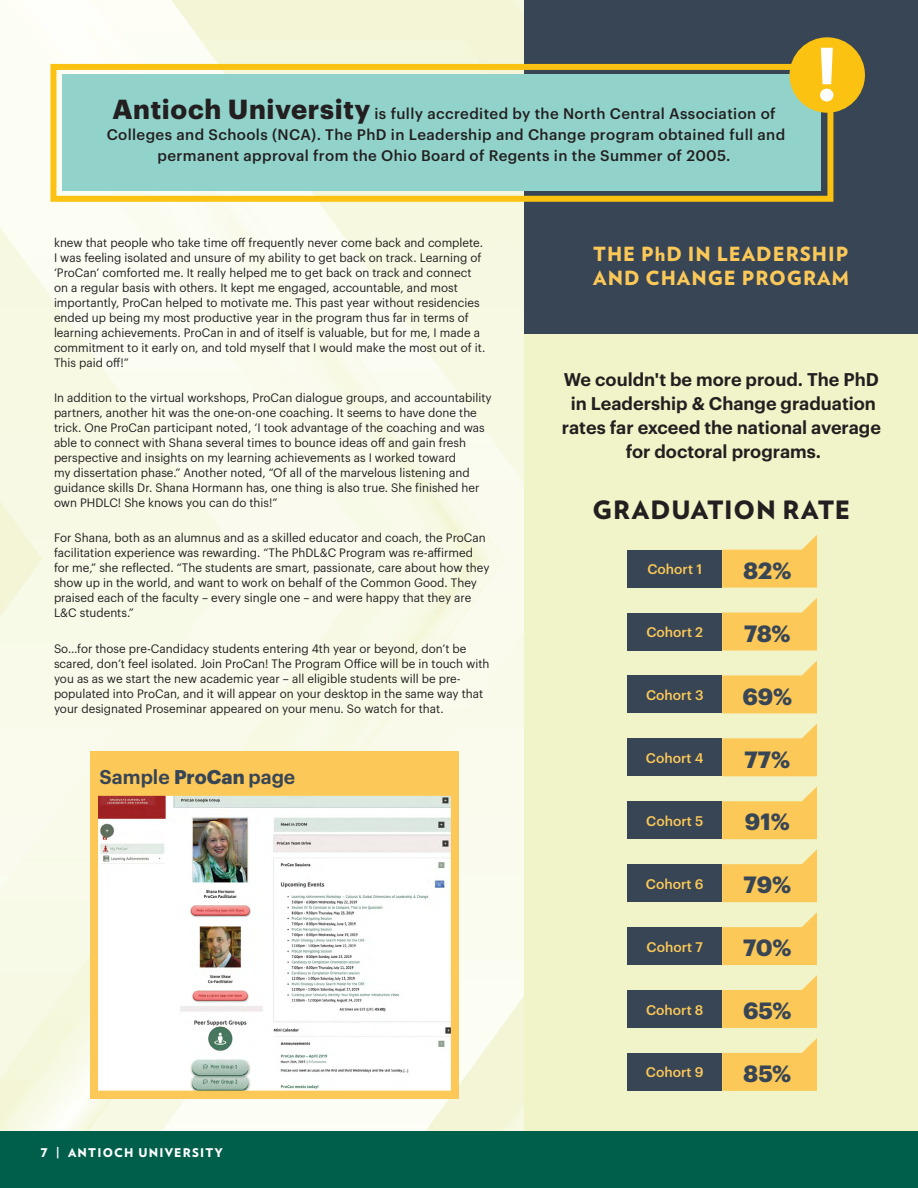
<style>
.page{position:relative;width:918px;height:1188px;background:#fff}
.page>*{position:absolute;margin:0;border:0;box-sizing:border-box;transform-origin:0 0}
.t1{font:600 74.25px "Graphik";color:#fff}
.t2{font:900 25.2px "Verlag";letter-spacing:.03em;color:#231f20}
.t3{font:700 23.1px "Graphik";letter-spacing:-.005em;color:#384554}
.t4{font:900 19.5px/24px "Verlag";letter-spacing:.05em;color:#fcc959}
.t5{font:600 19.5px "Graphik";color:#384554}
.t6{font:600 18px/24px "Graphik";color:#231f20;text-align:center}
.t7{font:500 15px/21px "Graphik";letter-spacing:.025em;color:#231f20;text-align:center}
.t8{font:500 13.65px "Graphik";color:#fcc959}
.t9{font:12px/15px "Graphik";color:#231f20}
.t10{font:900 12px "Verlag";letter-spacing:.1em;color:#fff}
.s1{font-weight:700;font-size:27px}
.s2{font-weight:700}
</style>
<div class="page">
<div style="left:0;top:1131px;width:918px;height:57px;background:#005f4a"></div>
<img style="left:0;top:0;width:525px;height:1131px">
<div style="left:525px;top:202px;width:393px;height:929px;background:#f1f3c8"></div>
<div style="left:525px;top:0;width:393px;height:334px;background:#384554"></div>
<svg style="left:722px;top:535px;width:95px;height:53px"></svg>
<div style="left:627px;top:550px;width:95px;height:38px;background:#384554"></div>
<svg style="left:722px;top:598px;width:95px;height:53px"></svg>
<div style="left:627px;top:613px;width:95px;height:38px;background:#384554"></div>
<svg style="left:722px;top:661px;width:95px;height:52px"></svg>
<div style="left:627px;top:675px;width:95px;height:38px;background:#384554"></div>
<svg style="left:722px;top:724px;width:95px;height:52px"></svg>
<div style="left:627px;top:738px;width:95px;height:38px;background:#384554"></div>
<svg style="left:722px;top:786px;width:95px;height:53px"></svg>
<div style="left:627px;top:801px;width:95px;height:38px;background:#384554"></div>
<svg style="left:722px;top:849px;width:95px;height:53px"></svg>
<div style="left:627px;top:864px;width:95px;height:38px;background:#384554"></div>
<svg style="left:722px;top:912px;width:95px;height:53px"></svg>
<div style="left:627px;top:927px;width:95px;height:38px;background:#384554"></div>
<svg style="left:722px;top:975px;width:95px;height:53px"></svg>
<div style="left:627px;top:990px;width:95px;height:38px;background:#384554"></div>
<svg style="left:722px;top:1038px;width:95px;height:53px"></svg>
<div style="left:627px;top:1053px;width:95px;height:38px;background:#384554"></div>
<div style="left:90px;top:751px;width:369px;height:348px;background:#fcc959"></div>
<img style="left:100px;top:797px;width:349px;height:292px">
<div style="left:91px;top:788px;width:367px;height:310px;border:8px solid #fcc959"></div>
<div style="left:50px;top:64px;width:783px;height:138px;border:6px solid #fcc212"></div>
<div style="left:63px;top:75px;width:758px;height:116px;background:#91d3ca"></div>
<div style="left:790px;top:37px;width:75px;height:76px;background:#fcc212;border-radius:50%"></div>
<p class="t7" style="left:107px;top:101px;width:680px"><span class="s1">Antioch University</span> is fully accredited by the North Central Association of<br>Colleges and Schools (NCA). The PhD in Leadership and Change program obtained full and permanent approval from the Ohio Board of Regents in the Summer of 2005.</p>
<h1 class="t1" style="left:815px;top:17px;width:25px">!</h1>
<p class="t9" style="left:54px;top:234px;width:433px">knew that people who take time off frequently never come back and complete.<br>I was feeling isolated and unsure of my ability to get back on track. Learning of ‘ProCan’ comforted me. It really helped me to get back on track and connect on a regular basis with others. It kept me engaged, accountable, and most importantly, ProCan helped to motivate me. This past year without residencies ended up being my most productive year in the program thus far in terms of learning achievements. ProCan in and of itself is valuable, but for me, I made a commitment to it early on, and told myself that I would make the most out of it.<br>This paid off!”</p>
<p class="t9" style="left:54px;top:389px;width:439px">In addition to the virtual workshops, ProCan dialogue groups, and accountability partners, another hit was the one-on-one coaching. It seems to have done the trick. One ProCan participant noted, ‘I took advantage of the coaching and was able to connect with Shana several times to bounce ideas off and gain fresh perspective and insights on my learning achievements as I worked toward<br>my dissertation phase.” Another noted, “Of all of the marvelous listening and guidance skills Dr. Shana Hormann has, one thing is also true. She finished her own PHDLC! She knows you can do this!”</p>
<p class="t9" style="left:54px;top:530px;width:437px">For Shana, both as an alumnus and as a skilled educator and coach, the ProCan facilitation experience was rewarding. “The PhDL&amp;C Program was re-affirmed for me,” she reflected. “The students are smart, passionate, care about how they show up in the world, and want to work on behalf of the Common Good. They praised each of the faculty – every single one – and were happy that they are L&amp;C students.”</p>
<p class="t9" style="left:54px;top:640px;width:437px">So…for those pre-Candidacy students entering 4th year or beyond, don’t be scared, don’t feel isolated. Join ProCan! The Program Office will be in touch with you as as we start the new academic year – all eligible students will be pre&shy;populated into ProCan, and it will appear on your desktop in the same way that your designated Proseminar appeared on your menu. So watch for that.</p>
<h3 class="t5" style="left:100px;top:762px;width:197px">Sample <span class="s2">ProCan</span> page</h3>
<p class="t10" style="left:40px;top:1143px;width:184px">7 | ANTIOCH UNIVERSITY</p>
<h3 class="t4" style="left:593px;top:241px;width:258px">THE PhD IN LEADERSHIP<br>AND CHANGE PROGRAM</h3>
<h3 class="t6" style="left:562px;top:366px;width:321px">We couldn't be more proud. The PhD in Leadership &amp; Change graduation rates far exceed the national average for doctoral programs.</h3>
<h2 class="t2" style="left:592px;top:489px;width:259px">GRADUATION RATE</h2>
<p class="t8" style="left:648px;top:559px;width:56px">Cohort 1</p>
<h3 class="t3" style="left:743px;top:553px;width:50px">82%</h3>
<p class="t8" style="left:646px;top:622px;width:58px">Cohort 2</p>
<h3 class="t3" style="left:744px;top:615px;width:48px">78%</h3>
<p class="t8" style="left:646px;top:685px;width:59px">Cohort 3</p>
<h3 class="t3" style="left:742px;top:678px;width:51px">69%</h3>
<p class="t8" style="left:646px;top:748px;width:59px">Cohort 4</p>
<h3 class="t3" style="left:745px;top:741px;width:47px">77%</h3>
<p class="t8" style="left:646px;top:811px;width:59px">Cohort 5</p>
<h3 class="t3" style="left:745px;top:804px;width:46px">91%</h3>
<p class="t8" style="left:646px;top:873px;width:59px">Cohort 6</p>
<h3 class="t3" style="left:744px;top:867px;width:49px">79%</h3>
<p class="t8" style="left:647px;top:936px;width:58px">Cohort 7</p>
<h3 class="t3" style="left:743px;top:930px;width:50px">70%</h3>
<p class="t8" style="left:646px;top:999px;width:59px">Cohort 8</p>
<h3 class="t3" style="left:743px;top:993px;width:50px">65%</h3>
<p class="t8" style="left:646px;top:1062px;width:59px">Cohort 9</p>
<h3 class="t3" style="left:743px;top:1056px;width:50px">85%</h3>
</div>
